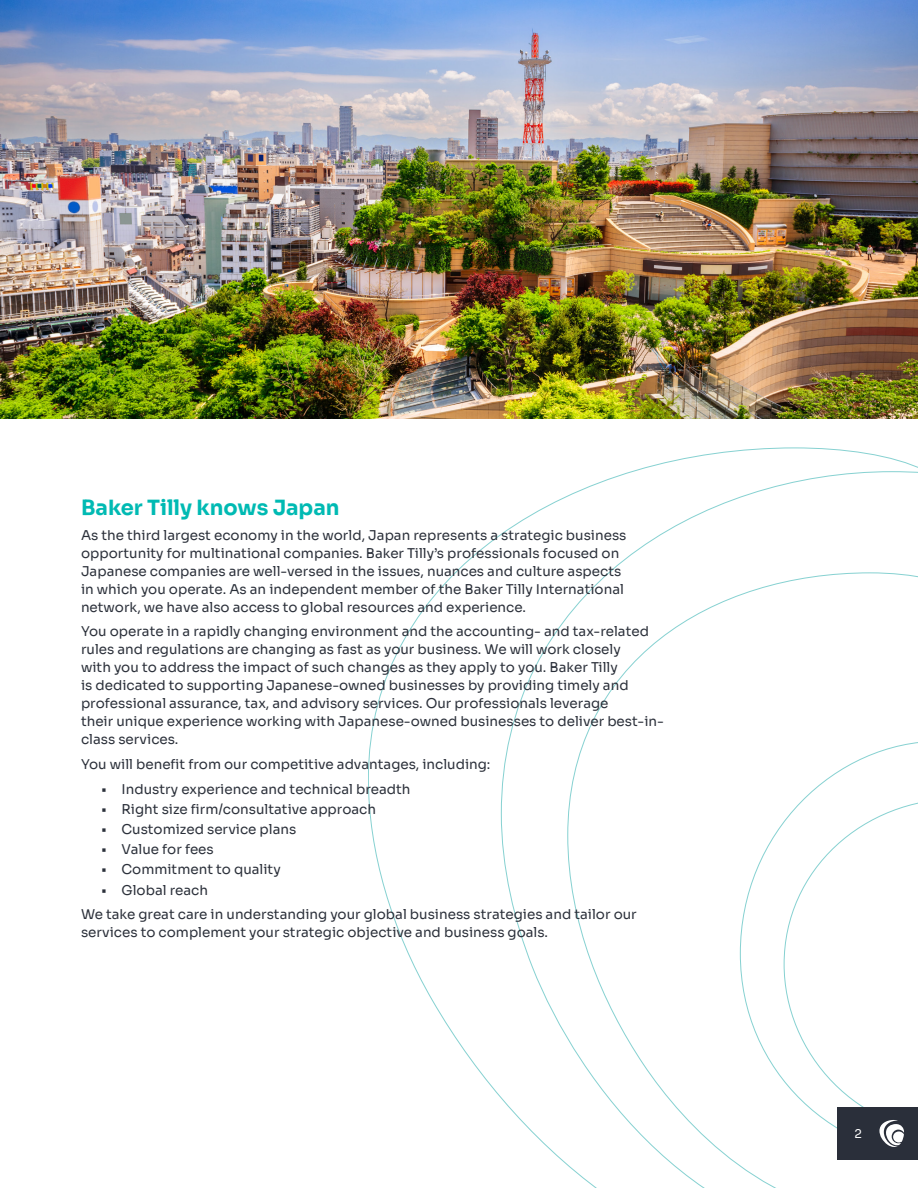
<style>
.page{position:relative;width:918px;height:1188px;background:#fff}
.page>*{position:absolute;margin:0;border:0;box-sizing:border-box;transform-origin:0 0}
.small-header{font:700 21px "Sora";letter-spacing:-.005em;color:#00bab3}
.small-body-copy-9-12{font:13.5px/18px "Sora";color:#2b303a}
.t1{font:12px "Sora";color:#fff}
</style>
<div class="page">
<svg style="left:368px;top:448px;width:550px;height:740px"></svg>
<img style="left:0;top:0;width:918px;height:418px">
<div style="left:837px;top:1107px;width:81px;height:53px;background:#2a2f3a"></div>
<svg style="left:879px;top:1120px;width:25px;height:27px"></svg>
<p class="small-header" style="left:81px;top:490px;width:260px">Baker Tilly knows Japan</p>
<p class="small-body-copy-9-12" style="left:81px;top:525px;width:547px">As the third largest economy in the world, Japan represents a strategic business opportunity for multinational companies. Baker Tilly’s professionals focused on Japanese companies are well-versed in the issues, nuances and culture aspects in which you operate. As an independent member of the Baker Tilly International network, we have also access to global resources and experience.</p>
<p class="small-body-copy-9-12" style="left:81px;top:621px;width:585px">You operate in a rapidly changing environment and the accounting- and tax-related rules and regulations are changing as fast as your business. We will work closely<br>with you to address the impact of such changes as they apply to you. Baker Tilly<br>is dedicated to supporting Japanese-owned businesses by providing timely and professional assurance, tax, and advisory services. Our professionals leverage<br>their unique experience working with Japanese-owned businesses to deliver best-in&shy;class services.</p>
<p class="small-body-copy-9-12" style="left:81px;top:754px;width:411px">You will benefit from our competitive advantages, including:</p>
<p class="small-body-copy-9-12" style="left:101px;top:779px;width:311px">• Industry experience and technical breadth</p>
<p class="small-body-copy-9-12" style="left:101px;top:799px;width:276px">• Right size firm/consultative approach</p>
<p class="small-body-copy-9-12" style="left:101px;top:819px;width:197px">• Customized service plans</p>
<p class="small-body-copy-9-12" style="left:101px;top:839px;width:114px">• Value for fees</p>
<p class="small-body-copy-9-12" style="left:101px;top:859px;width:181px">• Commitment to quality</p>
<p class="small-body-copy-9-12" style="left:101px;top:880px;width:108px">• Global reach</p>
<p class="small-body-copy-9-12" style="left:81px;top:904px;width:557px">We take great care in understanding your global business strategies and tailor our services to complement your strategic objective and business goals.</p>
<p class="t1" style="left:855px;top:1124px;width:9px">2</p>
</div>
